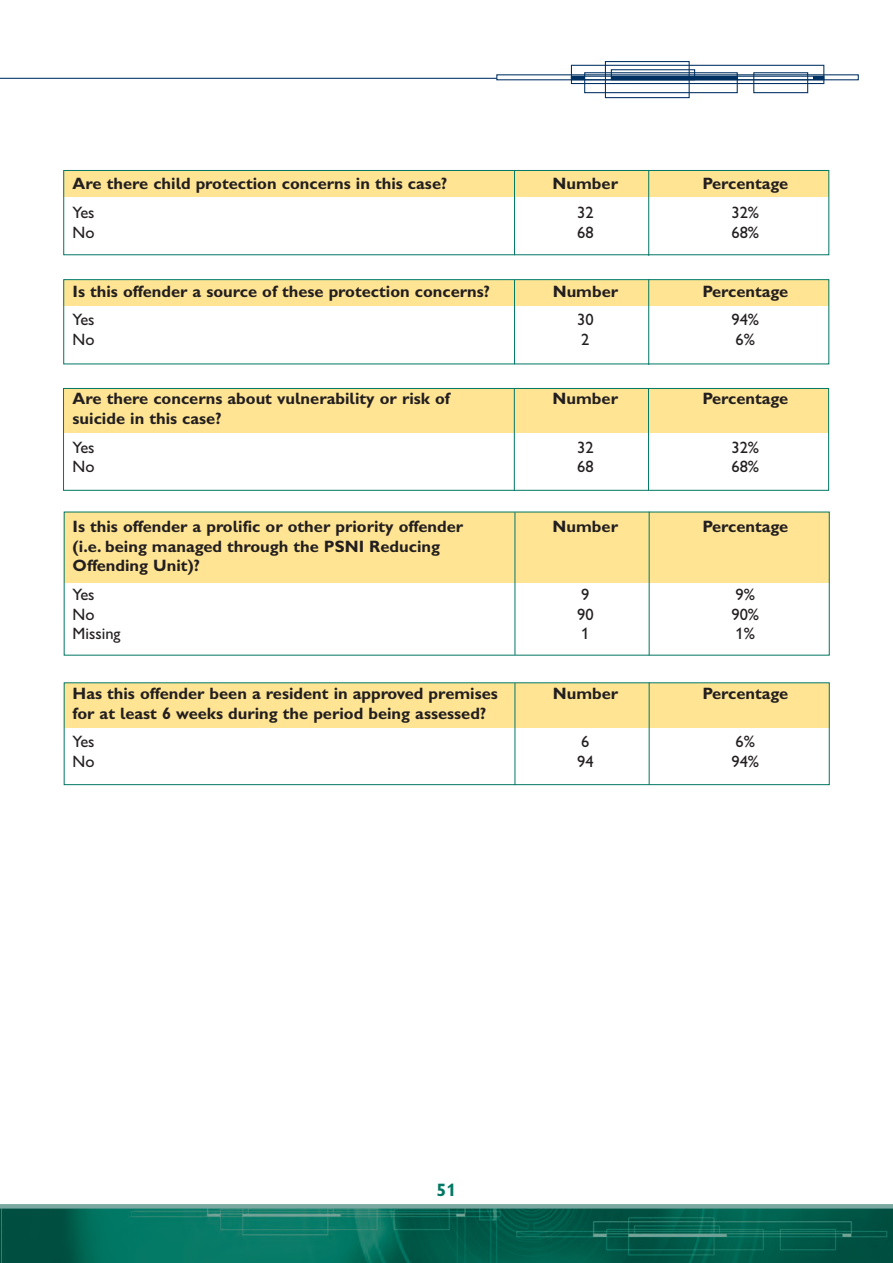
<style>
.page{position:relative;width:893px;height:1263px;background:#fff}
.page>*{position:absolute;margin:0;border:0;box-sizing:border-box;transform-origin:0 0}
.t1{font:18px "Gill Sans Hta Bold Plain";color:#007763}
.t2{font:16.5px/19.8px "Gill Sans Hta Bold Plain";color:#231f20}
.t3{font:16.5px "Gill Sans Hta";color:#231f20}
</style>
<div class="page">
<div style="left:63px;top:171px;width:766px;height:26px;background:#ffe593"></div>
<div style="left:63px;top:170px;width:766px;height:85px;border:1px solid #007763"></div>
<hr style="left:648px;top:170px;width:1px;height:86px;background:#007763">
<hr style="left:514px;top:171px;width:1px;height:84px;background:#007763">
<div style="left:63px;top:280px;width:766px;height:26px;background:#ffe593"></div>
<div style="left:63px;top:279px;width:766px;height:85px;border:1px solid #007763"></div>
<hr style="left:648px;top:279px;width:1px;height:86px;background:#007763">
<hr style="left:514px;top:280px;width:1px;height:84px;background:#007763">
<div style="left:63px;top:389px;width:766px;height:44px;background:#ffe593"></div>
<div style="left:63px;top:388px;width:766px;height:103px;border:1px solid #007763"></div>
<hr style="left:648px;top:388px;width:1px;height:102px;background:#007763">
<hr style="left:514px;top:389px;width:1px;height:102px;background:#007763">
<div style="left:64px;top:683px;width:765px;height:44px;background:#ffe593"></div>
<div style="left:64px;top:682px;width:766px;height:103px;border:1px solid #007763"></div>
<hr style="left:649px;top:682px;width:1px;height:103px;background:#007763">
<hr style="left:515px;top:683px;width:1px;height:102px;background:#007763">
<div style="left:64px;top:512px;width:765px;height:71px;background:#ffe593"></div>
<hr style="left:649px;top:512px;width:1px;height:143px;background:#007763">
<hr style="left:515px;top:512px;width:1px;height:143px;background:#007763">
<img style="left:1px;top:1208px;width:892px;height:55px">
<div style="left:605px;top:61px;width:85px;height:37px;border:1px solid #003163"></div>
<div style="left:571px;top:65px;width:253px;height:19px;border:1px solid #003163"></div>
<div style="left:753px;top:72px;width:55px;height:21px;border:1px solid #003163"></div>
<div style="left:584px;top:72px;width:154px;height:21px;border:1px solid #003163"></div>
<div style="left:571px;top:76px;width:253px;height:4px;border:1px solid #003163"></div>
<div style="left:611px;top:69px;width:84px;height:11px;border:1px solid #003163"></div>
<hr style="left:571px;top:76px;width:14px;height:4px;background:#003163">
<hr style="left:611px;top:76px;width:126px;height:4px;background:#003163">
<hr style="left:813px;top:76px;width:11px;height:4px;background:#003163">
<hr style="left:0;top:78px;width:497px;height:1px;background:#003163">
<hr style="left:0;top:1204px;width:893px;height:4px;background:#79a9a0">
<p class="t2" style="left:73px;top:176px;width:376px">Are there child protection concerns in this case?</p>
<p class="t2" style="left:553px;top:176px;width:67px">Number</p>
<p class="t2" style="left:702px;top:176px;width:87px">Percentage</p>
<p class="t3" style="left:73px;top:206px;width:24px">Yes</p>
<p class="t3" style="left:577px;top:206px;width:18px">32</p>
<p class="t3" style="left:731px;top:206px;width:29px">32%</p>
<p class="t3" style="left:73px;top:226px;width:23px">No</p>
<p class="t3" style="left:577px;top:226px;width:18px">68</p>
<p class="t3" style="left:731px;top:226px;width:29px">68%</p>
<p class="t2" style="left:73px;top:283px;width:419px">Is this offender a source of these protection concerns?</p>
<p class="t2" style="left:553px;top:283px;width:67px">Number</p>
<p class="t2" style="left:702px;top:283px;width:87px">Percentage</p>
<p class="t3" style="left:73px;top:314px;width:24px">Yes</p>
<p class="t3" style="left:577px;top:314px;width:18px">30</p>
<p class="t3" style="left:731px;top:314px;width:29px">94%</p>
<p class="t3" style="left:73px;top:334px;width:23px">No</p>
<p class="t3" style="left:581px;top:334px;width:10px">2</p>
<p class="t3" style="left:736px;top:334px;width:21px">6%</p>
<p class="t2" style="left:73px;top:391px;width:379px">Are there concerns about vulnerability or risk of</p>
<p class="t2" style="left:553px;top:391px;width:67px">Number</p>
<p class="t2" style="left:702px;top:391px;width:87px">Percentage</p>
<p class="t2" style="left:73px;top:411px;width:151px">suicide in this case?</p>
<p class="t3" style="left:73px;top:441px;width:24px">Yes</p>
<p class="t3" style="left:577px;top:441px;width:18px">32</p>
<p class="t3" style="left:731px;top:441px;width:29px">32%</p>
<p class="t3" style="left:73px;top:461px;width:23px">No</p>
<p class="t3" style="left:577px;top:461px;width:18px">68</p>
<p class="t3" style="left:731px;top:461px;width:29px">68%</p>
<p class="t2" style="left:73px;top:518px;width:392px">Is this offender a prolific or other priority offender</p>
<p class="t2" style="left:553px;top:518px;width:67px">Number</p>
<p class="t2" style="left:702px;top:518px;width:87px">Percentage</p>
<p class="t2" style="left:73px;top:538px;width:369px">(i.e. being managed through the PSNI Reducing<br>Offending Unit)?</p>
<p class="t3" style="left:73px;top:588px;width:24px">Yes</p>
<p class="t3" style="left:581px;top:588px;width:10px">9</p>
<p class="t3" style="left:736px;top:588px;width:21px">9%</p>
<p class="t3" style="left:73px;top:608px;width:23px">No</p>
<p class="t3" style="left:577px;top:608px;width:18px">90</p>
<p class="t3" style="left:731px;top:608px;width:29px">90%</p>
<p class="t3" style="left:73px;top:628px;width:50px">Missing</p>
<p class="t3" style="left:581px;top:628px;width:10px">1</p>
<p class="t3" style="left:736px;top:628px;width:21px">1%</p>
<p class="t2" style="left:73px;top:685px;width:427px">Has this offender been a resident in approved premises</p>
<p class="t2" style="left:553px;top:685px;width:67px">Number</p>
<p class="t2" style="left:702px;top:685px;width:87px">Percentage</p>
<p class="t2" style="left:73px;top:705px;width:415px">for at least 6 weeks during the period being assessed?</p>
<p class="t3" style="left:73px;top:735px;width:24px">Yes</p>
<p class="t3" style="left:581px;top:735px;width:10px">6</p>
<p class="t3" style="left:736px;top:735px;width:21px">6%</p>
<p class="t3" style="left:73px;top:755px;width:23px">No</p>
<p class="t3" style="left:577px;top:755px;width:18px">94</p>
<p class="t3" style="left:731px;top:755px;width:29px">94%</p>
<p class="t1" style="left:437px;top:1184px;width:21px">51</p>
</div>
